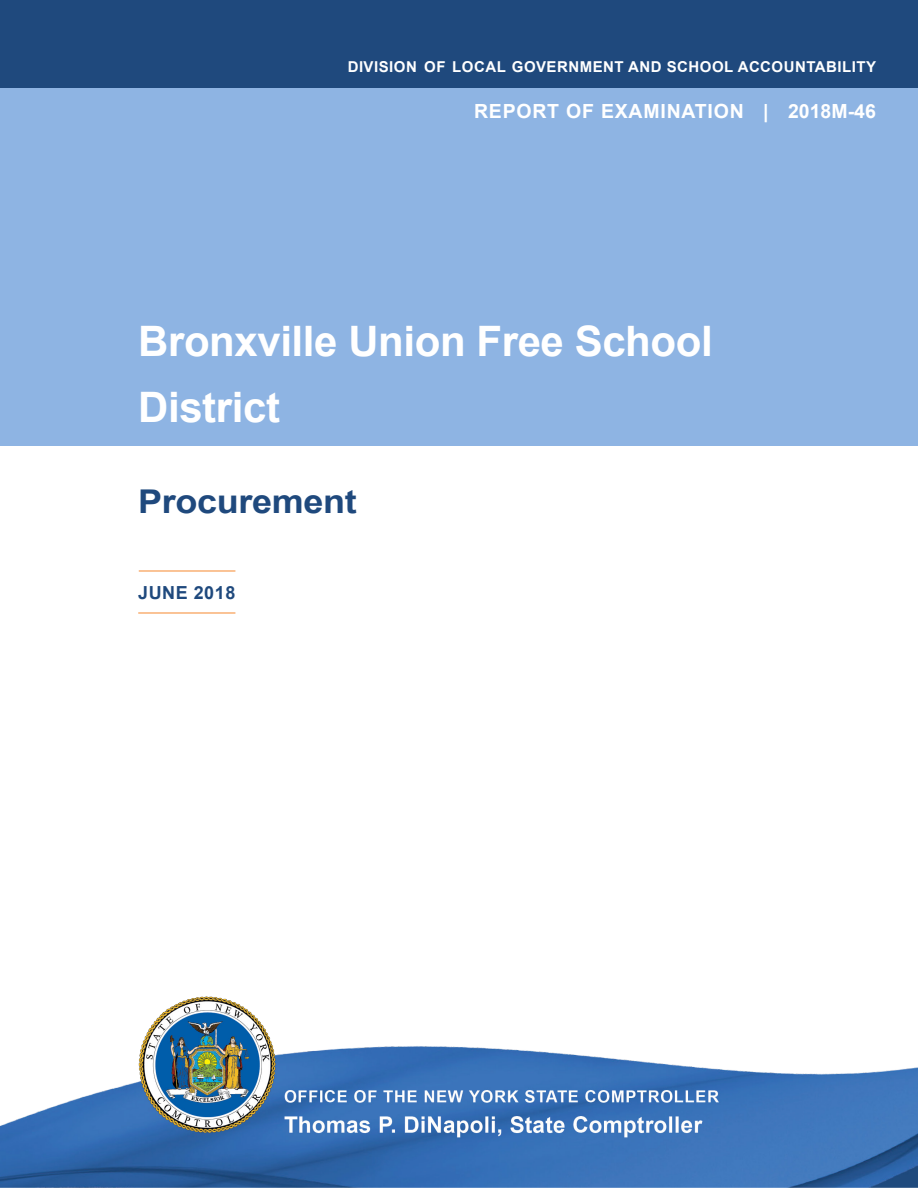
<style>
.page{position:relative;width:918px;height:1188px;background:#fff}
.page>*{position:absolute;margin:0;border:0;box-sizing:border-box;transform-origin:0 0}
.t1{font:700 42px "Arial";letter-spacing:-.01em;color:#fff}
.t2{font:700 32.7px "Arial";letter-spacing:-.01em;color:#1f497d;scale:1.1 1}
.t3{font:700 19.5px "Arial";letter-spacing:.04em;color:#fff}
.Sidebar_Text{font:700 18px "Arial";letter-spacing:.03em;color:#1f497d}
.t4{font:700 15px "Arial";letter-spacing:.03em;color:#fff}
</style>
<div class="page">
<div style="left:0;top:0;width:918px;height:446px;background:#8eb4e3"></div>
<div style="left:0;top:0;width:918px;height:88px;background:#1f497d"></div>
<hr style="left:139px;top:570px;width:96px;height:2px;background:#f9b074">
<hr style="left:138px;top:612px;width:97px;height:2px;background:#f9b074">
<img style="left:0;top:996px;width:918px;height:192px">
<p class="t4" style="left:348px;top:56px;width:530px">DIVISION OF LOCAL GOVERNMENT AND SCHOOL ACCOUNTABILITY</p>
<p class="t3" style="left:474px;top:98px;width:403px">REPORT OF EXAMINATION | 2018M-46</p>
<p class="t1" style="left:138px;top:313px;width:576px">Bronxville Union Free School</p>
<p class="t1" style="left:138px;top:379px;width:143px">District</p>
<p class="t2" style="left:138px;top:480px;width:200px">Procurement</p>
<p class="Sidebar_Text" style="left:138px;top:580px;width:99px">JUNE 2018</p>
</div>
